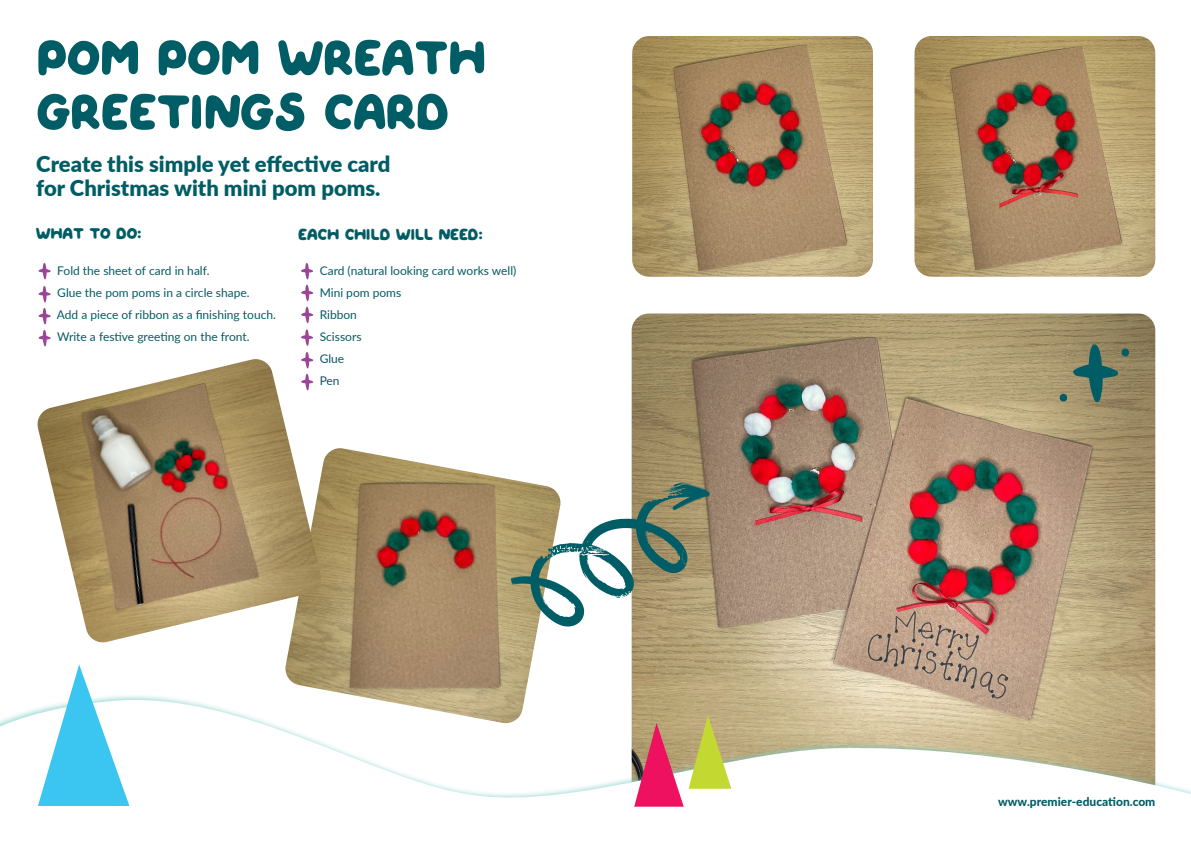
<style>
.page{position:relative;width:1191px;height:842px;background:#fff}
.page>*{position:absolute;margin:0;border:0;box-sizing:border-box;transform-origin:0 0}
.t1{font:50px/54px "QUIRKYSPRING Regular";color:#005d65}
.t2{font:900 22px/24px "Lato";color:#005d65}
.t3{font:16px "QUIRKYSPRING Regular";color:#005d65}
.t4{font:12px "Lato";color:#065a63}
.t5{font:800 12px "Lato";color:#005d65}
</style>
<div class="page">
<img style="left:285px;top:448px;width:253px;height:240px">
<img style="left:37px;top:359px;width:286px;height:285px">
<img style="left:631px;top:313px;width:524px;height:375px">
<img style="left:632px;top:36px;width:241px;height:241px">
<img style="left:914px;top:36px;width:241px;height:241px">
<svg style="left:510px;top:482px;width:200px;height:145px"></svg>
<svg style="left:1058px;top:344px;width:72px;height:58px;background:#778166"></svg>
<svg style="left:0;top:688px;width:1191px;height:118px"></svg>
<svg style="left:634px;top:715px;width:97px;height:92px;background:#ce9779"></svg>
<svg style="left:38px;top:664px;width:91px;height:142px"></svg>
<svg style="left:301px;top:263px;width:12px;height:16px"></svg>
<svg style="left:301px;top:285px;width:12px;height:16px"></svg>
<svg style="left:301px;top:307px;width:12px;height:16px"></svg>
<svg style="left:38px;top:263px;width:13px;height:16px"></svg>
<svg style="left:301px;top:329px;width:12px;height:17px"></svg>
<svg style="left:301px;top:352px;width:12px;height:16px"></svg>
<svg style="left:38px;top:286px;width:13px;height:16px"></svg>
<svg style="left:38px;top:308px;width:13px;height:16px"></svg>
<svg style="left:38px;top:330px;width:13px;height:16px"></svg>
<svg style="left:301px;top:374px;width:12px;height:16px"></svg>
<p class="t1" style="left:36px;top:32px;width:450px">POM POM WREATH<br>GREETINGS</p>
<p class="t1" style="left:323px;top:86px;width:31px">CAR</p>
<p class="t1" style="left:416px;top:86px;width:34px">D</p>
<p class="t2" style="left:36px;top:151px;width:355px">Create this simple yet effective card for Christmas with mini pom poms.</p>
<p class="t3" style="left:36px;top:222px;width:107px">WHAT TO DO:</p>
<p class="t4" style="left:57px;top:262px;width:154px">Fold the sheet of card in half.</p>
<p class="t4" style="left:57px;top:284px;width:194px">Glue the pom poms in a circle shape.</p>
<p class="t4" style="left:57px;top:306px;width:221px">Add a piece of ribbon as a finishing touch.</p>
<p class="t4" style="left:57px;top:328px;width:194px">Write a festive greeting on the front.</p>
<p class="t3" style="left:298px;top:222px;width:186px">EACH CHILD WILL NEED:</p>
<p class="t4" style="left:320px;top:262px;width:198px">Card (natural looking card works well)</p>
<p class="t4" style="left:320px;top:284px;width:83px">Mini pom poms</p>
<p class="t4" style="left:320px;top:306px;width:39px">Ribbon</p>
<p class="t4" style="left:320px;top:328px;width:43px">Scissors</p>
<p class="t4" style="left:320px;top:350px;width:26px">Glue</p>
<p class="t4" style="left:320px;top:372px;width:21px">Pen</p>
<p class="t5" style="left:998px;top:793px;width:159px">www.premier-education.com</p>
</div>
